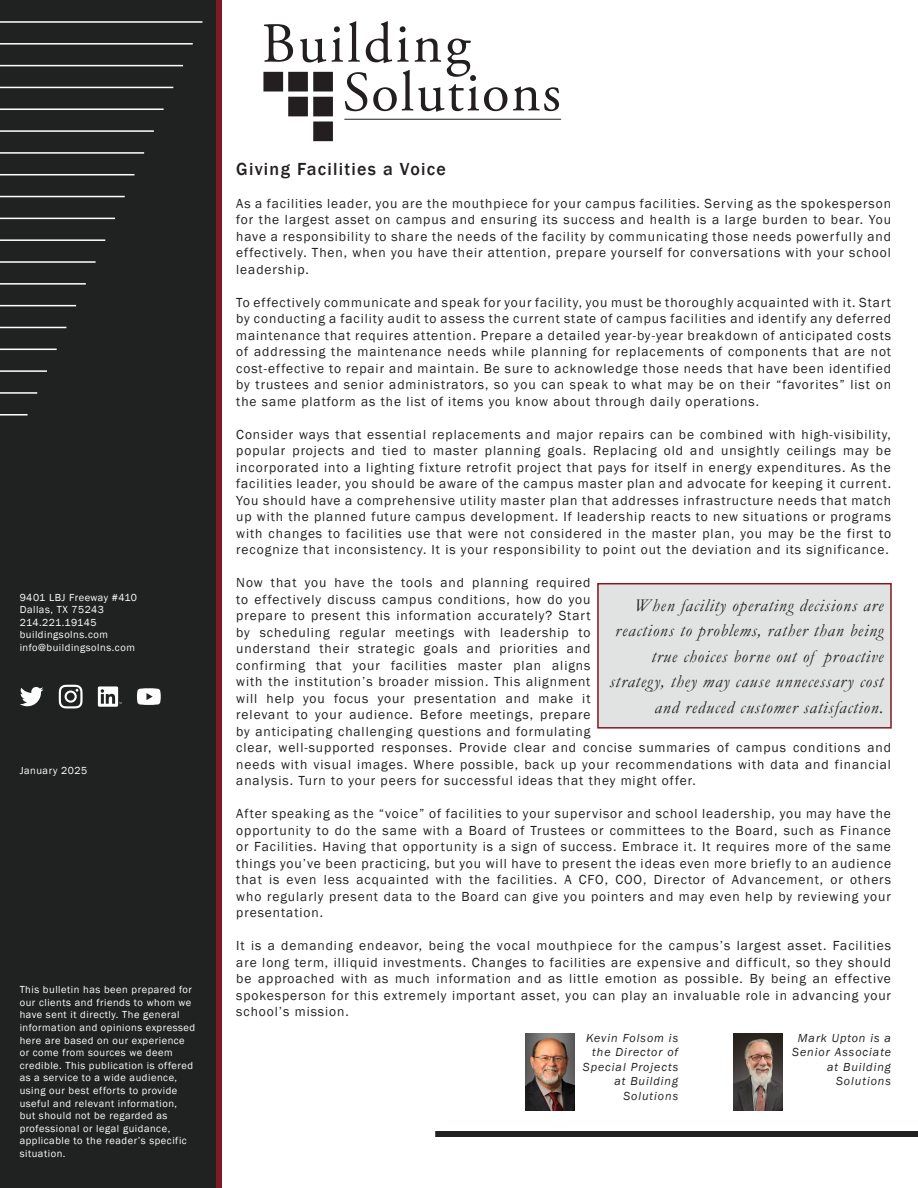
<style>
.page{position:relative;width:918px;height:1188px;background:#fff}
.page>*{position:absolute;margin:0;border:0;box-sizing:border-box;transform-origin:0 0}
.t1{font:italic 18px/25.5px "Garamond";letter-spacing:.05em;color:#231f20;text-align:right}
.t2{font:500 18px "Franklin Gothic";letter-spacing:.07em;color:#231f20}
.t3{font:13.5px/16.5px "Franklin Gothic";letter-spacing:.07em;color:#231f20;text-align:justify}
.t4{font:italic 12px/14.4px "Franklin Gothic";letter-spacing:.08em;color:#231f20;text-align:right}
.t5{font:10.5px/12.6px "Franklin Gothic";letter-spacing:.05em;color:#fff}
</style>
<div class="page">
<div style="left:0;top:0;width:216px;height:1188px;background:#202222"></div>
<hr style="left:0;top:21px;width:202px;height:2px;background:#fff">
<hr style="left:0;top:43px;width:193px;height:2px;background:#fff">
<hr style="left:0;top:65px;width:183px;height:1px;background:#fff">
<hr style="left:0;top:87px;width:173px;height:1px;background:#fff">
<hr style="left:0;top:109px;width:164px;height:1px;background:#fff">
<hr style="left:0;top:130px;width:154px;height:2px;background:#fff">
<hr style="left:0;top:152px;width:144px;height:2px;background:#fff">
<hr style="left:0;top:174px;width:134px;height:1px;background:#fff">
<hr style="left:0;top:196px;width:125px;height:1px;background:#fff">
<hr style="left:0;top:218px;width:115px;height:1px;background:#fff">
<hr style="left:0;top:239px;width:105px;height:2px;background:#fff">
<hr style="left:0;top:261px;width:96px;height:2px;background:#fff">
<hr style="left:0;top:283px;width:86px;height:2px;background:#fff">
<hr style="left:0;top:305px;width:76px;height:1px;background:#fff">
<hr style="left:0;top:327px;width:66px;height:1px;background:#fff">
<hr style="left:0;top:349px;width:57px;height:1px;background:#fff">
<hr style="left:0;top:370px;width:47px;height:2px;background:#fff">
<hr style="left:0;top:392px;width:37px;height:2px;background:#fff">
<hr style="left:0;top:414px;width:28px;height:2px;background:#fff">
<div style="left:216px;top:0;width:6px;height:1188px;background:#7e1a25"></div>
<svg style="left:264px;top:24px;width:29px;height:38px"></svg>
<svg style="left:300px;top:21px;width:207px;height:91px"></svg>
<svg style="left:513px;top:87px;width:46px;height:24px"></svg>
<div style="left:288px;top:97px;width:20px;height:19px;background:#231f20"></div>
<div style="left:313px;top:97px;width:20px;height:19px;background:#231f20"></div>
<div style="left:288px;top:72px;width:20px;height:20px;background:#231f20"></div>
<div style="left:313px;top:72px;width:20px;height:20px;background:#231f20"></div>
<div style="left:263px;top:72px;width:20px;height:20px;background:#231f20"></div>
<div style="left:313px;top:121px;width:20px;height:20px;background:#231f20"></div>
<hr style="left:344px;top:119px;width:217px;height:1px;background:#231f20">
<svg style="left:59px;top:685px;width:24px;height:23px"></svg>
<svg style="left:20px;top:687px;width:23px;height:19px"></svg>
<svg style="left:98px;top:686px;width:24px;height:21px"></svg>
<svg style="left:137px;top:688px;width:24px;height:17px"></svg>
<div style="left:435px;top:1131px;width:483px;height:6px;background:#202222"></div>
<div style="left:598px;top:584px;width:293px;height:144px;background:#e1e3e2"></div>
<div style="left:597px;top:583px;width:295px;height:146px;border:2px solid #7e1a25"></div>
<img style="left:526px;top:1034px;width:49px;height:76px">
<img style="left:733px;top:1034px;width:49px;height:76px">
<p class="t5" style="left:20px;top:591px;width:119px">9401 LBJ Freeway #410<br>Dallas, TX 75243<br>214.221.19145 buildingsolns.com info@buildingsolns.com</p>
<p class="t5" style="left:20px;top:765px;width:69px">January 2025</p>
<p class="t5" style="left:20px;top:984px;width:177px">This bulletin has been prepared for our clients and friends to whom we have sent it directly. The general information and opinions expressed here are based on our experience or come from sources we deem credible. This publication is offered as a service to a wide audience, using our best efforts to provide useful and relevant information, but should not be regarded as professional or legal guidance, applicable to the reader’s specific situation.</p>
<p class="t2" style="left:236px;top:157px;width:211px">Giving Facilities a Voice</p>
<p class="t3" style="left:236px;top:195px;width:656px">As a facilities leader, you are the mouthpiece for your campus facilities. Serving as the spokesperson for the largest asset on campus and ensuring its success and health is a large burden to bear. You have a responsibility to share the needs of the facility by communicating those needs powerfully and effectively. Then, when you have their attention, prepare yourself for conversations with your school leadership.</p>
<p class="t3" style="left:236px;top:294px;width:656px">To effectively communicate and speak for your facility, you must be thoroughly acquainted with it. Start by conducting a facility audit to assess the current state of campus facilities and identify any deferred maintenance that requires attention. Prepare a detailed year-by-year breakdown of anticipated costs of addressing the maintenance needs while planning for replacements of components that are not cost-effective to repair and maintain. Be sure to acknowledge those needs that have been identified by trustees and senior administrators, so you can speak to what may be on their “favorites” list on the same platform as the list of items you know about through daily operations.</p>
<p class="t3" style="left:236px;top:426px;width:656px">Consider ways that essential replacements and major repairs can be combined with high-visibility, popular projects and tied to master planning goals. Replacing old and unsightly ceilings may be incorporated into a lighting fixture retrofit project that pays for itself in energy expenditures. As the facilities leader, you should be aware of the campus master plan and advocate for keeping it current.<br>You should have a comprehensive utility master plan that addresses infrastructure needs that match up with the planned future campus development. If leadership reacts to new situations or programs with changes to facilities use that were not considered in the master plan, you may be the first to recognize that inconsistency. It is your responsibility to point out the deviation and its significance.</p>
<p class="t3" style="left:236px;top:575px;width:656px;text-align:left">Now that you have the tools and planning required<br>to effectively discuss campus conditions, how do you<br>prepare to present this information accurately? Start<br>by scheduling regular meetings with leadership to<br>understand their strategic goals and priorities and<br>confirming that your facilities master plan aligns<br>with the institution’s broader mission. This alignment<br>will help you focus your presentation and make it<br>relevant to your audience. Before meetings, prepare<br>by anticipating challenging questions and formulating<br>clear, well-supported responses. Provide clear and concise summaries of campus conditions and needs with visual images. Where possible, back up your recommendations with data and financial analysis. Turn to your peers for successful ideas that they might offer.</p>
<p class="t3" style="left:236px;top:806px;width:656px">After speaking as the “voice” of facilities to your supervisor and school leadership, you may have the opportunity to do the same with a Board of Trustees or committees to the Board, such as Finance or Facilities. Having that opportunity is a sign of success. Embrace it. It requires more of the same things you’ve been practicing, but you will have to present the ideas even more briefly to an audience that is even less acquainted with the facilities. A CFO, COO, Director of Advancement, or others who regularly present data to the Board can give you pointers and may even help by reviewing your presentation.</p>
<p class="t3" style="left:236px;top:938px;width:656px">It is a demanding endeavor, being the vocal mouthpiece for the campus’s largest asset. Facilities are long term, illiquid investments. Changes to facilities are expensive and difficult, so they should be approached with as much information and as little emotion as possible. By being an effective spokesperson for this extremely important asset, you can play an invaluable role in advancing your school’s mission.</p>
<p class="t1" style="left:610px;top:592px;width:275px">When facility operating decisions are reactions to problems, rather than being true choices borne out of proactive strategy, they may cause unnecessary cost and reduced customer satisfaction.</p>
<p class="t4" style="left:583px;top:1031px;width:97px">Kevin Folsom is the Director of<br>Special Projects at Building<br>Solutions</p>
<p class="t4" style="left:792px;top:1031px;width:100px">Mark Upton is a<br>Senior Associate at Building<br>Solutions</p>
</div>
